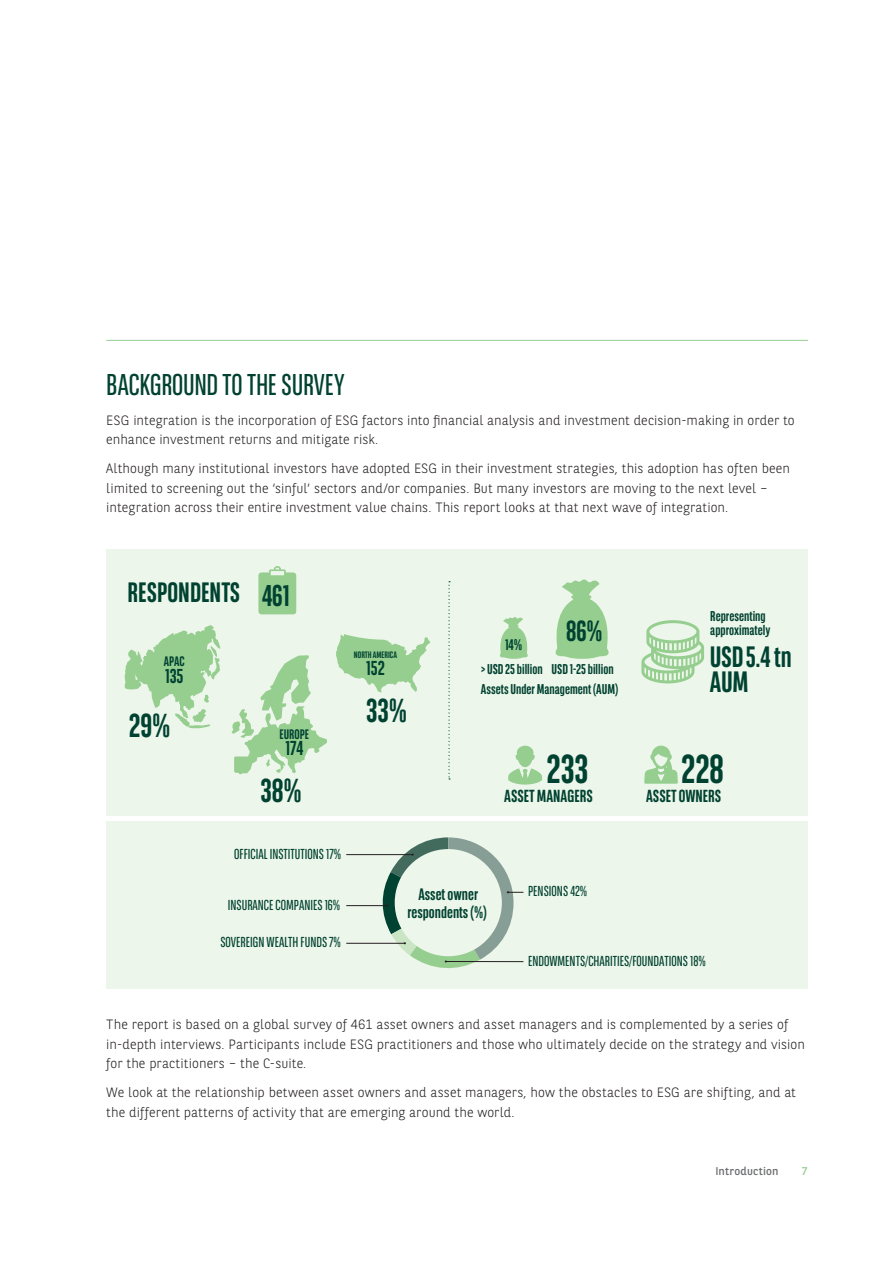
<style>
.page{position:relative;width:893px;height:1263px;background:#fff}
.page>*{position:absolute;margin:0;border:0;box-sizing:border-box;transform-origin:0 0}
.t1{font:700 40.35px "BNPP Sans Condensed";color:#004231}
.t2{font:700 33.15px "BNPP Sans Condensed";color:#004231}
.t3{font:30px "BNPP Sans Condensed";letter-spacing:-.005em;color:#004231}
.t4{font:700 29.4px/25.8px "BNPP Sans Condensed";letter-spacing:-.005em;color:#004231}
.t5{font:700 29.1px "BNPP Sans Condensed";color:#004231}
.t6{font:700 28.05px "BNPP Sans Condensed";color:#004231}
.t7{font:700 20.1px "BNPP Sans Condensed";color:#004231}
.t8{font:700 17.4px "BNPP Sans Condensed";color:#004231}
.t9{font:700 16.65px/18px "BNPP Sans Condensed";color:#004231;text-align:center}
.t10{font:700 15.3px "BNPP Sans Condensed";color:#004231}
.t11{font:14.4px "BNPP Sans Condensed";color:#004231}
.t12{font:700 14.25px/14px "BNPP Sans Condensed";color:#004231}
.t13{font:700 13.8px "BNPP Sans Condensed";color:#004231}
.t14{font:300 13.5px/19.5px "BNPP Sans";letter-spacing:.005em;color:#231f20}
.t15{font:11.25px "BNPP Sans";letter-spacing:.02em;color:#6d6e70}
.t16{font:11.25px "BNPP Sans";color:#96ce90}
.t17{font:700 9.3px "BNPP Sans Condensed";color:#004231}
.s1{font-size:30px}
</style>
<div class="page">
<div style="left:106px;top:550px;width:702px;height:266px;background:#edf6ea"></div>
<svg style="left:258px;top:566px;width:38px;height:48px;background:#a2d39c"></svg>
<div style="left:106px;top:821px;width:702px;height:167px;background:#edf6ea"></div>
<hr style="left:346px;top:943px;width:59px;height:1px;background:#231f20">
<hr style="left:346px;top:905px;width:42px;height:1px;background:#231f20">
<hr style="left:346px;top:854px;width:67px;height:1px;background:#231f20">
<svg style="left:380px;top:837px;width:143px;height:132px"></svg>
<svg style="left:448px;top:581px;width:2px;height:198px"></svg>
<svg style="left:125px;top:625px;width:95px;height:103px"></svg>
<svg style="left:232px;top:655px;width:95px;height:119px"></svg>
<svg style="left:336px;top:634px;width:94px;height:58px"></svg>
<svg style="left:500px;top:617px;width:28px;height:42px"></svg>
<svg style="left:555px;top:579px;width:54px;height:80px"></svg>
<svg style="left:508px;top:746px;width:34px;height:39px"></svg>
<svg style="left:644px;top:746px;width:34px;height:38px"></svg>
<svg style="left:641px;top:620px;width:63px;height:63px"></svg>
<hr style="left:106px;top:340px;width:702px;height:1px;background:#96ce90">
<h2 class="t3" style="left:106px;top:367px;width:240px">BACKGROUND TO THE SURVEY</h2>
<p class="t14" style="left:106px;top:411px;width:690px">ESG integration is the incorporation of ESG factors into financial analysis and investment decision-making in order to enhance investment returns and mitigate risk.</p>
<p class="t14" style="left:106px;top:460px;width:685px">Although many institutional investors have adopted ESG in their investment strategies, this adoption has often been limited to screening out the ‘sinful’ sectors and/or companies. But many investors are moving to the next level – integration across their entire investment value chains. This report looks at that next wave of integration.</p>
<h3 class="t6" style="left:128px;top:581px;width:163px">RESPONDENTS <span class="s1">461</span></h3>
<p class="t13" style="left:164px;top:656px;width:23px">APAC</p>
<p class="t7" style="left:165px;top:668px;width:20px">135</p>
<p class="t2" style="left:129px;top:713px;width:43px">29%</p>
<p class="t13" style="left:280px;top:728px;width:31px">EUROPE</p>
<p class="t7" style="left:286px;top:741px;width:19px">174</p>
<p class="t2" style="left:260px;top:778px;width:43px">38%</p>
<p class="t17" style="left:354px;top:651px;width:45px">NORTH AMERICA</p>
<p class="t7" style="left:366px;top:660px;width:20px">152</p>
<p class="t2" style="left:366px;top:697px;width:43px">33%</p>
<p class="t10" style="left:505px;top:638px;width:19px">14%</p>
<p class="t5" style="left:566px;top:620px;width:38px">86%</p>
<p class="t12" style="left:481px;top:663px;width:63px">&gt; USD 25 billion</p>
<p class="t12" style="left:552px;top:663px;width:64px">USD 1-25 billion</p>
<h4 class="t12" style="left:481px;top:683px;width:139px">Assets Under Management (AUM)</h4>
<p class="t1" style="left:546px;top:753px;width:43px">233</p>
<p class="t8" style="left:504px;top:789px;width:90px">ASSET MANAGERS</p>
<p class="t12" style="left:710px;top:610px;width:62px">Representing approximately</p>
<p class="t4" style="left:710px;top:644px;width:84px">USD5.4 tn<br>AUM</p>
<p class="t1" style="left:681px;top:753px;width:44px">228</p>
<p class="t8" style="left:646px;top:789px;width:77px">ASSET OWNERS</p>
<p class="t11" style="left:234px;top:845px;width:108px">OFFICIAL INSTITUTIONS 17%</p>
<p class="t11" style="left:228px;top:896px;width:114px">INSURANCE COMPANIES 16%</p>
<p class="t11" style="left:220px;top:934px;width:122px">SOVEREIGN WEALTH FUNDS 7%</p>
<h4 class="t9" style="left:408px;top:886px;width:81px">Asset owner respondents (%)</h4>
<p class="t11" style="left:528px;top:883px;width:61px">PENSIONS 42%</p>
<p class="t11" style="left:528px;top:952px;width:179px">ENDOWMENTS/CHARITIES/FOUNDATIONS 18%</p>
<p class="t14" style="left:106px;top:1015px;width:700px">The report is based on a global survey of 461 asset owners and asset managers and is complemented by a series of in-depth interviews. Participants include ESG practitioners and those who ultimately decide on the strategy and vision for the practitioners – the C-suite.</p>
<p class="t14" style="left:106px;top:1084px;width:691px">We look at the relationship between asset owners and asset managers, how the obstacles to ESG are shifting, and at the different patterns of activity that are emerging around the world.</p>
<p class="t15" style="left:715px;top:1165px;width:65px">Introduction</p>
<p class="t16" style="left:802px;top:1165px;width:7px">7</p>
</div>
